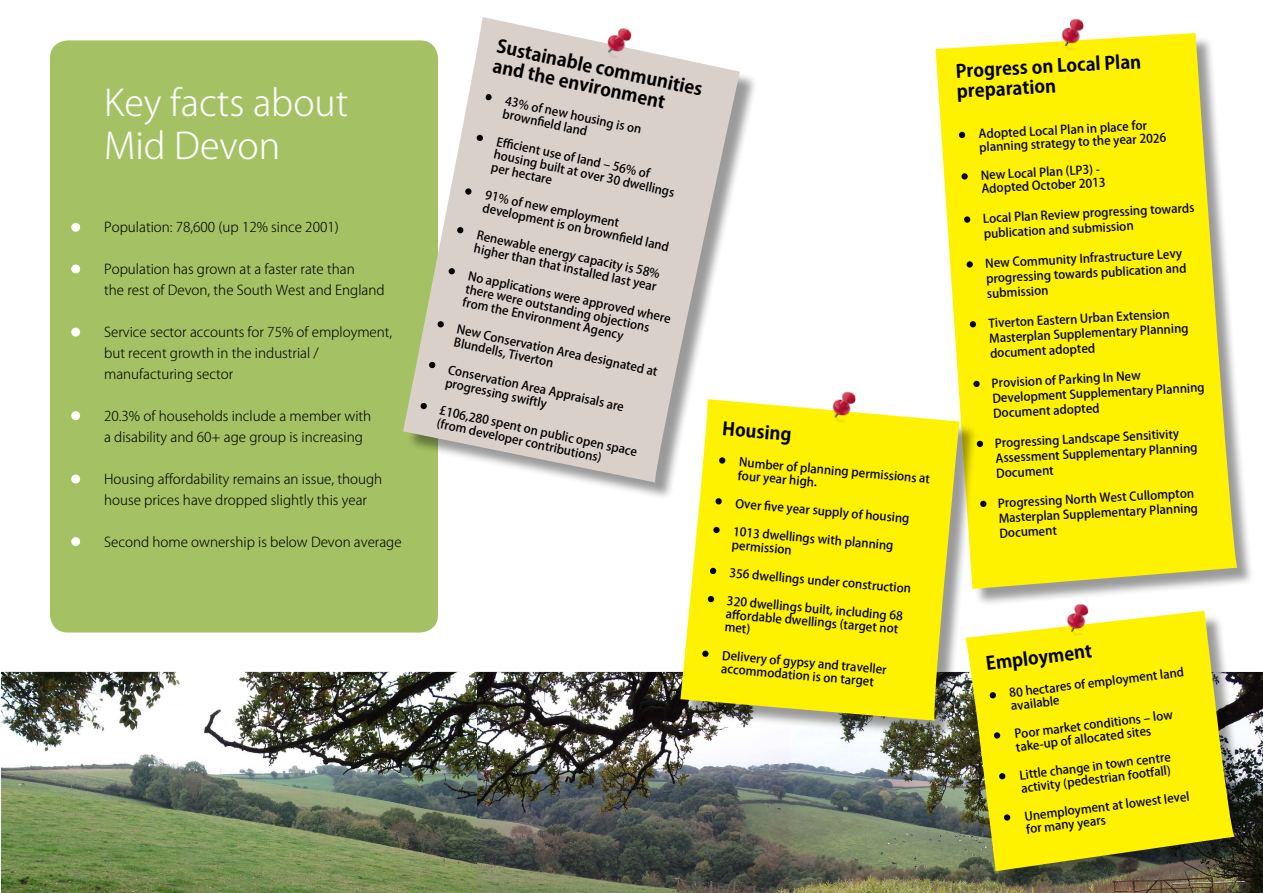
<style>
.page{position:relative;width:1263px;height:893px;background:#fff}
.page>*{position:absolute;margin:0;border:0;box-sizing:border-box;transform-origin:0 0}
.t1{font:300 36px/43.2px "Koz Go Pro";color:#fff}
.t2{font:700 18px/19.8px "Koz Go Pr 6 N";color:#000}
.t3{font:300 13.5px/21px "Koz Go Pro";color:#000}
.t4{font:500 12px/13.2px "Koz Go Pr 6 N";color:#000}
.s1{font-size:13.5px}
</style>
<div class="page">
<img style="left:1px;top:672px;width:1262px;height:221px">
<div style="left:50px;top:40px;width:388px;height:592px;background:#a4c264;border-radius:18px"></div>
<div style="left:71px;top:223px;width:9px;height:9px;background:#fff;border-radius:50%"></div>
<div style="left:71px;top:264px;width:9px;height:9px;background:#fff;border-radius:50%"></div>
<div style="left:71px;top:328px;width:9px;height:9px;background:#fff;border-radius:50%"></div>
<div style="left:71px;top:411px;width:9px;height:9px;background:#fff;border-radius:50%"></div>
<div style="left:71px;top:475px;width:9px;height:8px;background:#fff;border-radius:50%"></div>
<div style="left:71px;top:537px;width:9px;height:9px;background:#fff;border-radius:50%"></div>
<div style="left:938px;top:36px;width:317px;height:571px;background:#000;opacity:.4"></div>
<svg style="left:935px;top:33px;width:302px;height:556px;background:#faef1d"></svg>
<img style="left:1055px;top:18px;width:38px;height:34px">
<div style="left:683px;top:402px;width:295px;height:337px;background:#000;opacity:.4"></div>
<svg style="left:680px;top:399px;width:279px;height:322px;background:#f5ea19"></svg>
<img style="left:825px;top:391px;width:39px;height:34px">
<div style="left:713px;top:527px;width:7px;height:6px;background:#000;border-radius:50%"></div>
<svg style="left:710px;top:568px;width:6px;height:6px"></svg>
<svg style="left:708px;top:596px;width:6px;height:6px"></svg>
<svg style="left:702px;top:651px;width:6px;height:6px"></svg>
<div style="left:968px;top:613px;width:284px;height:276px;background:#000;opacity:.4"></div>
<svg style="left:965px;top:611px;width:270px;height:260px;background:#e4da19"></svg>
<img style="left:1059px;top:601px;width:40px;height:37px">
<svg style="left:989px;top:692px;width:7px;height:7px"></svg>
<div style="left:994px;top:732px;width:6px;height:7px;background:#000;border-radius:3px"></div>
<div style="left:999px;top:773px;width:7px;height:7px;background:#000;border-radius:3px"></div>
<div style="left:1004px;top:814px;width:6px;height:7px;background:#000;border-radius:3px"></div>
<div style="left:715px;top:498px;width:7px;height:6px;background:#000;border-radius:50%"></div>
<svg style="left:959px;top:132px;width:6px;height:6px"></svg>
<svg style="left:961px;top:173px;width:7px;height:7px"></svg>
<div style="left:964px;top:216px;width:6px;height:7px;background:#000;border-radius:50%"></div>
<svg style="left:966px;top:261px;width:7px;height:7px"></svg>
<svg style="left:970px;top:321px;width:6px;height:6px"></svg>
<div style="left:973px;top:381px;width:7px;height:6px;background:#000;border-radius:50%"></div>
<svg style="left:977px;top:441px;width:6px;height:6px"></svg>
<svg style="left:980px;top:501px;width:6px;height:6px"></svg>
<div style="left:406px;top:20px;width:352px;height:480px;background:#000;opacity:.4"></div>
<svg style="left:403px;top:17px;width:337px;height:465px;fill:#dad0ca"></svg>
<img style="left:599px;top:23px;width:42px;height:40px">
<div style="left:485px;top:94px;width:7px;height:6px;background:#000;border-radius:50%"></div>
<div style="left:476px;top:135px;width:7px;height:6px;background:#000;border-radius:50%"></div>
<div style="left:448px;top:268px;width:7px;height:7px;background:#000;border-radius:50%"></div>
<svg style="left:465px;top:188px;width:7px;height:7px"></svg>
<div style="left:457px;top:227px;width:7px;height:7px;background:#000;border-radius:50%"></div>
<div style="left:437px;top:321px;width:7px;height:7px;background:#000;border-radius:50%"></div>
<svg style="left:429px;top:362px;width:6px;height:6px"></svg>
<div style="left:420px;top:403px;width:7px;height:6px;background:#000;border-radius:50%"></div>
<h1 class="t1" style="left:104px;top:81px;width:246px">Key facts about<br>Mid Devon</h1>
<p class="t3" style="left:104px;top:217px;width:236px">Population: 78,600 (up 12% since 2001)</p>
<p class="t3" style="left:104px;top:259px;width:282px">Population has grown at a faster rate than<br>the rest of Devon, the South West and England</p>
<p class="t3" style="left:104px;top:322px;width:290px">Service sector accounts for 75% of employment, but recent growth in the industrial / manufacturing sector</p>
<p class="t3" style="left:104px;top:406px;width:269px">20.3% of households include a member with a disability and 60+ age group is increasing</p>
<p class="t3" style="left:104px;top:469px;width:280px">Housing affordability remains an issue, though house prices have dropped slightly this year</p>
<p class="t3" style="left:104px;top:532px;width:299px">Second home ownership is below Devon average</p>
<h2 class="t2" style="left:499px;top:37px;width:211px;rotate:12deg">Sustainable communities and the environment</h2>
<p class="t4" style="left:507px;top:95px;width:140px;text-indent:-19px;rotate:12deg"><span class="s1">•</span> 43% of new housing is on brownfi eld land</p>
<p class="t4" style="left:498px;top:135px;width:186px;rotate:12deg">Effi cient use of land – 56% of housing built at over 30 dwellings per hectare</p>
<p class="t4" style="left:487px;top:188px;width:192px;rotate:12deg">91% of new employment development is on brownfi eld land</p>
<p class="t4" style="left:478px;top:229px;width:189px;rotate:12deg">Renewable energy capacity is 58% higher than that installed last year</p>
<p class="t4" style="left:470px;top:269px;width:208px;rotate:12deg">No applications were approved where there were outstanding objections from the Environment Agency</p>
<p class="t4" style="left:458px;top:323px;width:207px;rotate:12deg">New Conservation Area designated at<br>Blundells, Tiverton</p>
<p class="t4" style="left:450px;top:363px;width:181px;rotate:12deg">Conservation Area Appraisals are progressing swiftly</p>
<p class="t4" style="left:441px;top:404px;width:203px;rotate:12deg">£106,280 spent on public open space (from developer contributions)</p>
<h2 class="t2" style="left:955px;top:62px;width:187px;rotate:-3deg">Progress on Local Plan preparation</h2>
<p class="t4" style="left:978px;top:128px;width:189px;text-indent:-20px;rotate:-3deg"><span class="s1">•</span> Adopted Local Plan in place for planning strategy to the year 2026</p>
<p class="t4" style="left:980px;top:169px;width:126px;rotate:-3deg">New Local Plan (LP3) -<br>Adopted October 2013</p>
<p class="t4" style="left:983px;top:211px;width:213px;line-height:15px;rotate:-3deg">Local Plan Review progressing towards publication and submission</p>
<p class="t4" style="left:985px;top:256px;width:202px;line-height:15px;rotate:-3deg">New Community Infrastructure Levy progressing towards publication and submission</p>
<p class="t4" style="left:988px;top:316px;width:201px;line-height:15px;rotate:-3deg">Tiverton Eastern Urban Extension<br>Masterplan Supplementary Planning document adopted</p>
<p class="t4" style="left:991px;top:376px;width:214px;line-height:15px;rotate:-3deg">Provision of Parking In New<br>Development Supplementary Planning<br>Document adopted</p>
<p class="t4" style="left:994px;top:436px;width:204px;line-height:15px;rotate:-3deg">Progressing Landscape Sensitivity<br>Assessment Supplementary Planning<br>Document</p>
<p class="t4" style="left:997px;top:496px;width:201px;line-height:15px;rotate:-3deg">Progressing North West Cullompton<br>Masterplan Supplementary Planning<br>Document</p>
<h2 class="t2" style="left:723px;top:419px;width:71px;rotate:5deg">Housing</h2>
<p class="t4" style="left:740px;top:456px;width:193px;text-indent:-19px;rotate:5deg"><span class="s1">•</span> Number of planning permissions at four year high.</p>
<p class="t4" style="left:736px;top:497px;width:176px;rotate:5deg">Over fi ve year supply of housing</p>
<p class="t4" style="left:734px;top:525px;width:162px;rotate:5deg">1013 dwellings with planning permission</p>
<p class="t4" style="left:730px;top:566px;width:184px;rotate:5deg">356 dwellings under construction</p>
<p class="t4" style="left:728px;top:594px;width:178px;rotate:5deg">320 dwellings built, including 68 aff ordable dwellings (target not met)</p>
<p class="t4" style="left:723px;top:649px;width:167px;rotate:5deg">Delivery of gypsy and traveller accommodation is on target</p>
<h2 class="t2" style="left:985px;top:654px;width:108px;rotate:-7deg">Employment</h2>
<p class="t4" style="left:1009px;top:687px;width:177px;text-indent:-20px;rotate:-7deg"><span class="s1">•</span> 80 hectares of employment land available</p>
<p class="t4" style="left:1014px;top:728px;width:161px;rotate:-7deg">Poor market conditions – low take-up of allocated sites</p>
<p class="t4" style="left:1019px;top:769px;width:154px;rotate:-7deg">Little change in town centre activity (pedestrian footfall)</p>
<p class="t4" style="left:1024px;top:810px;width:168px;rotate:-7deg">Unemployment at lowest level for many years</p>
</div>
